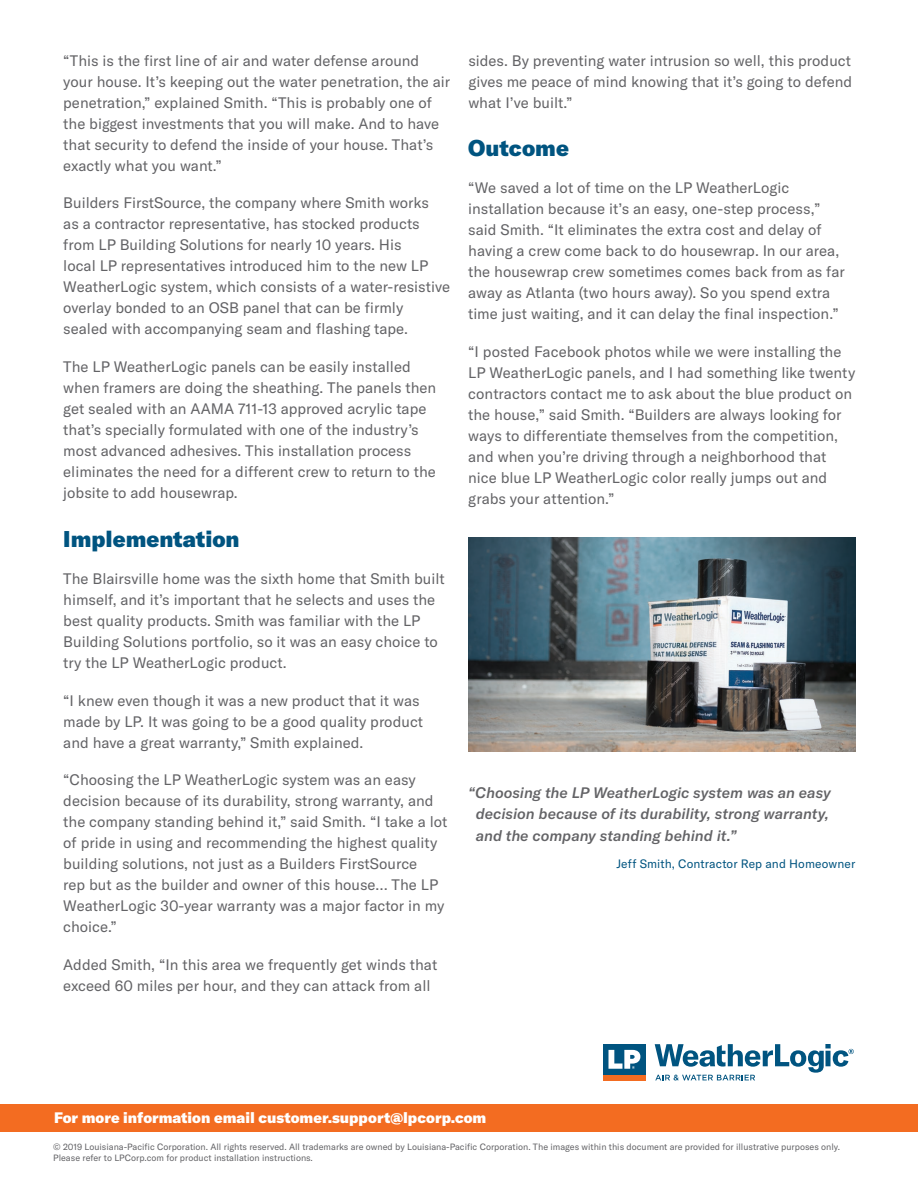
<style>
.page{position:relative;width:918px;height:1188px;background:#fff}
.page>*{position:absolute;margin:0;border:0;box-sizing:border-box;transform-origin:0 0}
.t1{font:900 22.5px "GT America";color:#005480}
.t2{font:15px/21px "GT America";color:#636366}
.t3{font:italic 500 15px/21px "GT America";color:#636366;text-align:center}
.t4{font:900 15px "GT America";color:#fff}
.t5{font:12px "GT America";letter-spacing:.01em;color:#005480}
.t6{font:9px/10.8px "GT America";color:#636366}
</style>
<div class="page">
<div style="left:0;top:1104px;width:918px;height:28px;background:#f36c21"></div>
<div style="left:603px;top:1044px;width:43px;height:31px;background:#005480"></div>
<div style="left:603px;top:1075px;width:43px;height:5px;background:#f36c21"></div>
<svg style="left:609px;top:1050px;width:31px;height:19px"></svg>
<svg style="left:655px;top:1044px;width:199px;height:37px"></svg>
<img style="left:468px;top:538px;width:387px;height:213px">
<p class="t2" style="left:63px;top:50px;width:388px">“This is the first line of air and water defense around your house. It’s keeping out the water penetration, the air penetration,” explained Smith. “This is probably one of the biggest investments that you will make. And to have that security to defend the inside of your house. That’s exactly what you want.”</p>
<p class="t2" style="left:63px;top:193px;width:388px">Builders FirstSource, the company where Smith works<br>as a contractor representative, has stocked products from LP Building Solutions for nearly 10 years. His<br>local LP representatives introduced him to the new LP WeatherLogic system, which consists of a water-resistive overlay bonded to an OSB panel that can be firmly sealed with accompanying seam and flashing tape.</p>
<p class="t2" style="left:63px;top:356px;width:375px">The LP WeatherLogic panels can be easily installed when framers are doing the sheathing. The panels then get sealed with an AAMA 711-13 approved acrylic tape that’s specially formulated with one of the industry’s most advanced adhesives. This installation process eliminates the need for a different crew to return to the jobsite to add housewrap.</p>
<h1 class="t1" style="left:63px;top:524px;width:178px">Implementation</h1>
<p class="t2" style="left:63px;top:569px;width:383px">The Blairsville home was the sixth home that Smith built himself, and it’s important that he selects and uses the best quality products. Smith was familiar with the LP Building Solutions portfolio, so it was an easy choice to try the LP WeatherLogic product.</p>
<p class="t2" style="left:63px;top:690px;width:361px">“I knew even though it was a new product that it was made by LP. It was going to be a good quality product and have a great warranty,” Smith explained.</p>
<p class="t2" style="left:63px;top:770px;width:386px">“Choosing the LP WeatherLogic system was an easy decision because of its durability, strong warranty, and the company standing behind it,” said Smith. “I take a lot of pride in using and recommending the highest quality building solutions, not just as a Builders FirstSource<br>rep but as the builder and owner of this house… The LP WeatherLogic 30-year warranty was a major factor in my choice.”</p>
<p class="t2" style="left:63px;top:954px;width:376px">Added Smith, “In this area we frequently get winds that exceed 60 miles per hour, and they can attack from all</p>
<p class="t2" style="left:468px;top:50px;width:385px;text-align:justify">sides. By preventing water intrusion so well, this product gives me peace of mind knowing that it’s going to defend what I’ve built.”</p>
<h1 class="t1" style="left:468px;top:133px;width:102px">Outcome</h1>
<p class="t2" style="left:468px;top:178px;width:378px">“We saved a lot of time on the LP WeatherLogic installation because it’s an easy, one-step process,” said Smith. “It eliminates the extra cost and delay of having a crew come back to do housewrap. In our area, the housewrap crew sometimes comes back from as far away as Atlanta (two hours away). So you spend extra time just waiting, and it can delay the final inspection.”</p>
<p class="t2" style="left:468px;top:341px;width:389px">“I posted Facebook photos while we were installing the LP WeatherLogic panels, and I had something like twenty contractors contact me to ask about the blue product on the house,” said Smith. “Builders are always looking for ways to differentiate themselves from the competition, and when you’re driving through a neighborhood that nice blue LP WeatherLogic color really jumps out and grabs your attention.”</p>
<p class="t3" style="left:468px;top:782px;width:364px">“Choosing the LP WeatherLogic system was an easy decision because of its durability, strong warranty,</p>
<p class="t3" style="left:476px;top:825px;width:263px">and the company standing behind it.”</p>
<p class="t5" style="left:616px;top:857px;width:241px">Jeff Smith, Contractor Rep and Homeowner</p>
<p class="t4" style="left:54px;top:1108px;width:434px">For more information email customer.support@lpcorp.com</p>
<p class="t6" style="left:53px;top:1141px;width:789px">© 2019 Louisiana-Pacific Corporation. All rights reserved. All trademarks are owned by Louisiana-Pacific Corporation. The images within this document are provided for illustrative purposes only.<br>Please refer to LPCorp.com for product installation instructions.</p>
</div>
